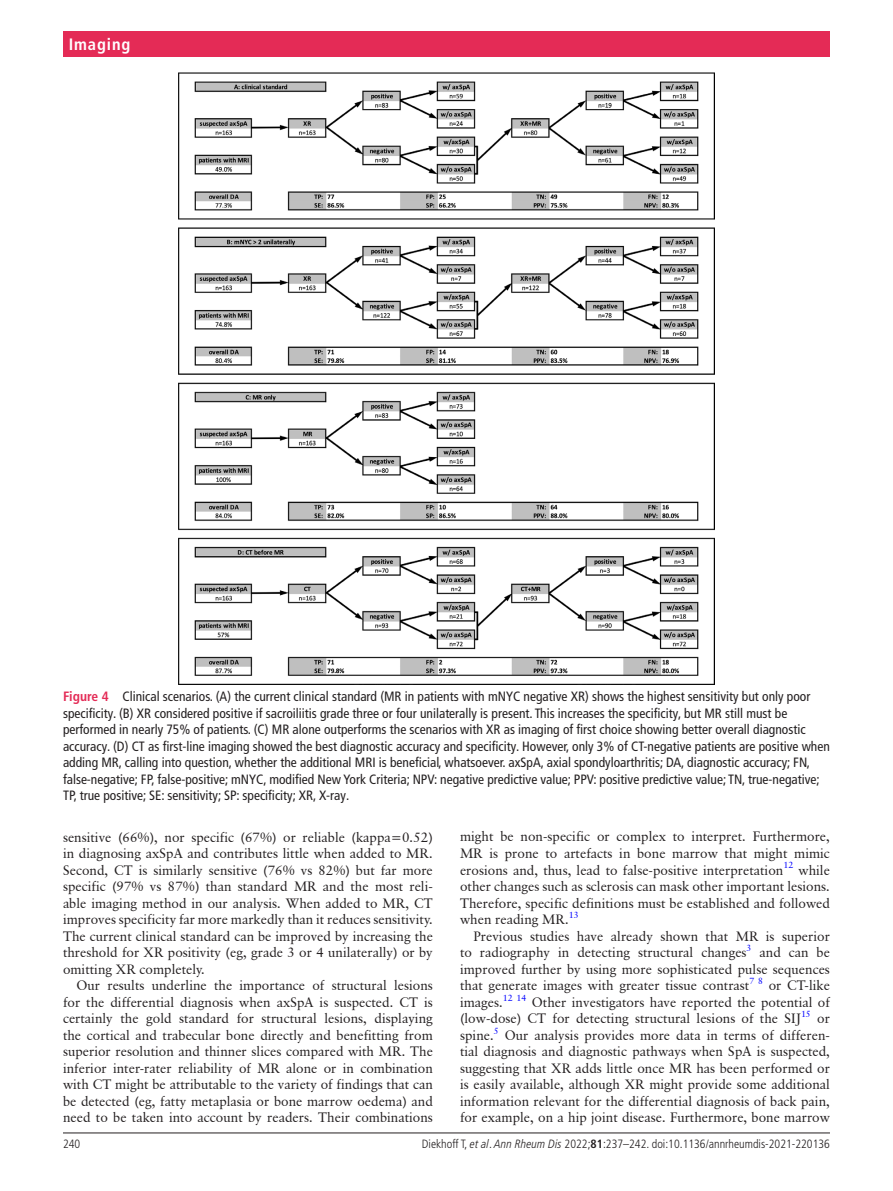
<style>
.page{position:relative;width:893px;height:1191px;background:#fff}
.page>*{position:absolute;margin:0;border:0;box-sizing:border-box;transform-origin:0 0}
.t1{font:700 condensed 16.5px "Frutiger LT Pro";letter-spacing:.055em;color:#fff}
.t2{font:13.5px/16.5px "Classical Garamond BT";color:#231f20;text-align:justify}
.t3{font:condensed 13.5px/16.5px "Frutiger LT Pro";color:#231f20}
.t4{font:300 condensed 12px "Frutiger LT Pro";color:#231f20}
.s1{font-weight:700;color:#e42b56}
.s2{font-style:italic}
.s3{font-weight:700}
</style>
<div class="page">
<hr style="left:63px;top:1132px;width:767px;height:1px;background:#231f20">
<div style="left:63px;top:31px;width:767px;height:25px;background:#e42b56"></div>
<img style="left:178px;top:72px;width:537px;height:613px">
<p class="t1" style="left:69px;top:34px;width:63px">Imaging</p>
<p class="t3" style="left:63px;top:688px;width:768px"><span class="s1">Figure 4</span> Clinical scenarios. (A) the current clinical standard (MR in patients with mNYC negative XR) shows the highest sensitivity but only poor specificity. (B) XR considered positive if sacroiliitis grade three or four unilaterally is present. This increases the specificity, but MR still must be performed in nearly 75% of patients. (C) MR alone outperforms the scenarios with XR as imaging of first choice showing better overall diagnostic accuracy. (D) CT as first-line imaging showed the best diagnostic accuracy and specificity. However, only 3% of CT-negative patients are positive when adding MR, calling into question, whether the additional MRI is beneficial, whatsoever. axSpA, axial spondyloarthritis; DA, diagnostic accuracy; FN, false-negative; FP, false-positive; mNYC, modified New York Criteria; NPV: negative predictive value; PPV: positive predictive value; TN, true-negative; TP, true positive; SE: sensitivity; SP: specificity; XR, X-ray.</p>
<p class="t2" style="left:63px;top:828px;width:371px">sensitive (66%), nor specific (67%) or reliable (kappa=0.52) in diagnosing axSpA and contributes little when added to MR.<br>Second, CT is similarly sensitive (76% vs 82%) but far more specific (97% vs 87%) than standard MR and the most reli&shy;able imaging method in our analysis. When added to MR, CT improves specificity far more markedly than it reduces sensitivity.<br>The current clinical standard can be improved by increasing the threshold for XR positivity (eg, grade 3 or 4 unilaterally) or by omitting XR completely.</p>
<p class="t2" style="left:63px;top:977px;width:371px;text-indent:14px">Our results underline the importance of structural lesions for the differential diagnosis when axSpA is suspected. CT is certainly the gold standard for structural lesions, displaying the cortical and trabecular bone directly and benefitting from superior resolution and thinner slices compared with MR. The inferior inter-rater reliability of MR alone or in combination with CT might be attributable to the variety of findings that can be detected (eg, fatty metaplasia or bone marrow oedema) and need to be taken into account by readers. Their combinations</p>
<p class="t2" style="left:460px;top:828px;width:371px">might be non-specific or complex to interpret. Furthermore, MR is prone to artefacts in bone marrow that might mimic erosions and, thus, lead to false-positive interpretation<sup>12</sup> while other changes such as sclerosis can mask other important lesions.<br>Therefore, specific definitions must be established and followed when reading MR.<sup>13</sup></p>
<p class="t2" style="left:460px;top:927px;width:371px;text-indent:14px">Previous studies have already shown that MR is superior to radiography in detecting structural changes<sup>3</sup></p>
<p class="t2" style="left:460px;top:944px;width:371px;text-indent:299px">and can be improved further by using more sophisticated pulse sequences that generate images with greater tissue contrast<sup>7</sup> <sup>8</sup> or CT-like images.<sup>12</sup> <sup>14</sup> Other investigators have reported the potential of (low-dose) CT for detecting structural lesions of the SIJ<sup>15</sup> or spine.<sup>5</sup> Our analysis provides more data in terms of differen&shy;tial diagnosis and diagnostic pathways when SpA is suspected, suggesting that XR adds little once MR has been performed or is easily available, although XR might provide some additional information relevant for the differential diagnosis of back pain, for example, on a hip joint disease. Furthermore, bone marrow</p>
<p class="t4" style="left:63px;top:1136px;width:19px">240</p>
<p class="t4" style="left:422px;top:1136px;width:410px">Diekhoff T, <span class="s2">et al</span>. <span class="s2">Ann Rheum Dis</span> 2022;<span class="s3">81</span>:237–242. doi:10.1136/annrheumdis-2021-220136</p>
</div>
